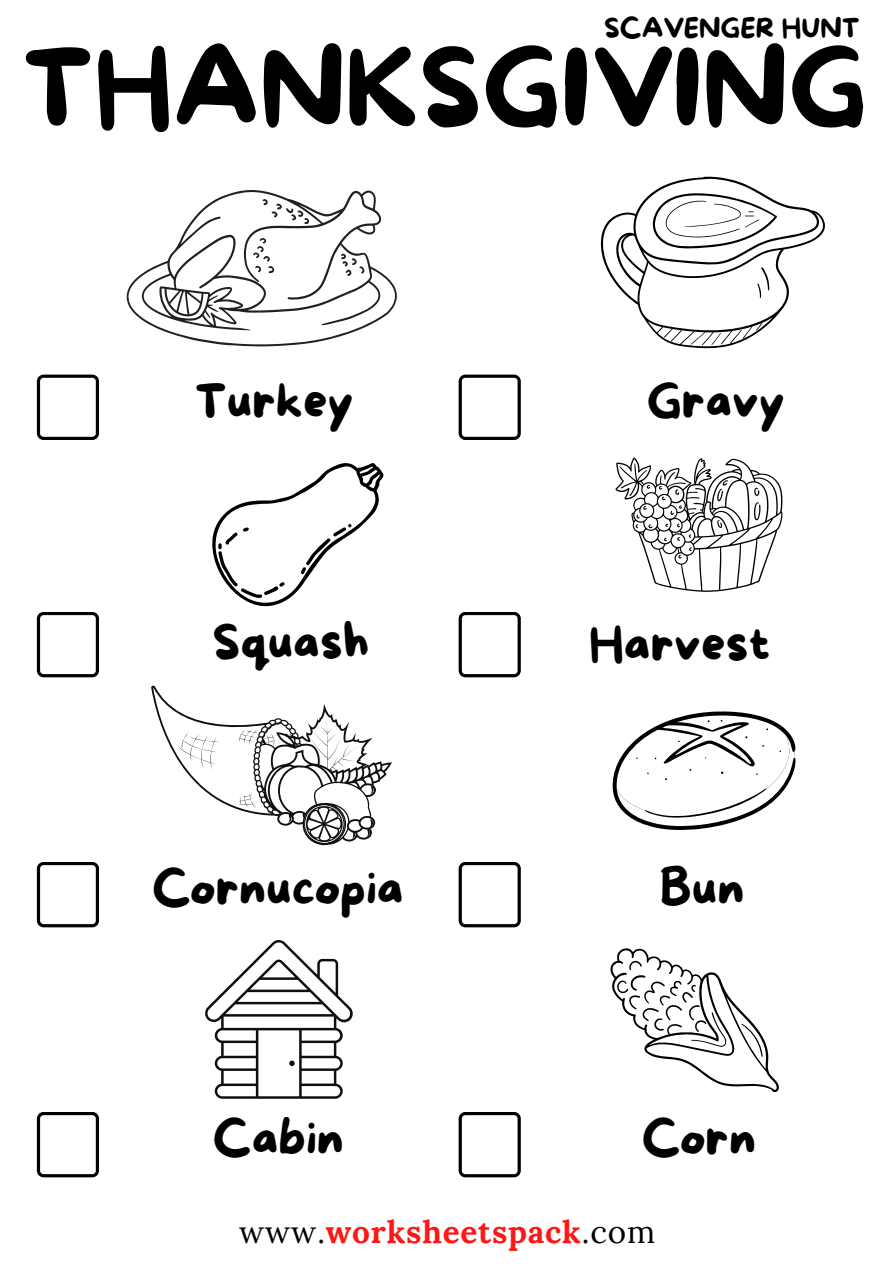
<style>
.page{position:relative;width:893px;height:1264px;background:#fff}
.page>*{position:absolute;margin:0;border:0;box-sizing:border-box;transform-origin:0 0}
.t1{font:108px "More Sugar";color:#000}
.t2{font:48px "More Sugar";color:#000}
.t3{font:700 31.5px "Lora";letter-spacing:.025em;color:#ff1616}
.t4{font:27px "More Sugar";color:#000}
.s1{font-weight:400;color:#000}
</style>
<div class="page">
<svg style="left:37px;top:374px;width:62px;height:66px"></svg>
<svg style="left:458px;top:374px;width:62px;height:66px"></svg>
<svg style="left:37px;top:612px;width:62px;height:65px"></svg>
<svg style="left:458px;top:612px;width:62px;height:65px"></svg>
<svg style="left:37px;top:862px;width:62px;height:65px"></svg>
<svg style="left:458px;top:862px;width:62px;height:65px"></svg>
<svg style="left:127px;top:190px;width:269px;height:156px"></svg>
<svg style="left:610px;top:948px;width:169px;height:145px"></svg>
<svg style="left:600px;top:177px;width:225px;height:171px"></svg>
<svg style="left:37px;top:1112px;width:62px;height:65px"></svg>
<svg style="left:458px;top:1112px;width:62px;height:65px"></svg>
<svg style="left:151px;top:685px;width:241px;height:160px"></svg>
<svg style="left:205px;top:940px;width:148px;height:158px"></svg>
<svg style="left:615px;top:457px;width:167px;height:134px"></svg>
<svg style="left:612px;top:711px;width:183px;height:119px"></svg>
<svg style="left:216px;top:463px;width:168px;height:144px"></svg>
<svg style="left:299px;top:522px;width:54px;height:54px"></svg>
<svg style="left:212px;top:526px;width:74px;height:76px"></svg>
<p class="t4" style="left:604px;top:13px;width:257px">SCAVENGER HUNT</p>
<h1 class="t1" style="left:22px;top:29px;width:846px">THANKSGIVING</h1>
<p class="t2" style="left:195px;top:374px;width:160px">Turkey</p>
<p class="t2" style="left:212px;top:615px;width:159px">Squash</p>
<p class="t2" style="left:646px;top:374px;width:140px">Gravy</p>
<p class="t2" style="left:589px;top:617px;width:183px">Harvest</p>
<p class="t2" style="left:152px;top:861px;width:253px">Cornucopia</p>
<p class="t2" style="left:659px;top:861px;width:86px">Bun</p>
<p class="t2" style="left:213px;top:1111px;width:132px">Cabin</p>
<p class="t2" style="left:642px;top:1111px;width:116px">Corn</p>
<p class="t3" style="left:239px;top:1210px;width:417px"><span class="s1">www.</span>worksheetspack<span class="s1">.com</span></p>
</div>
